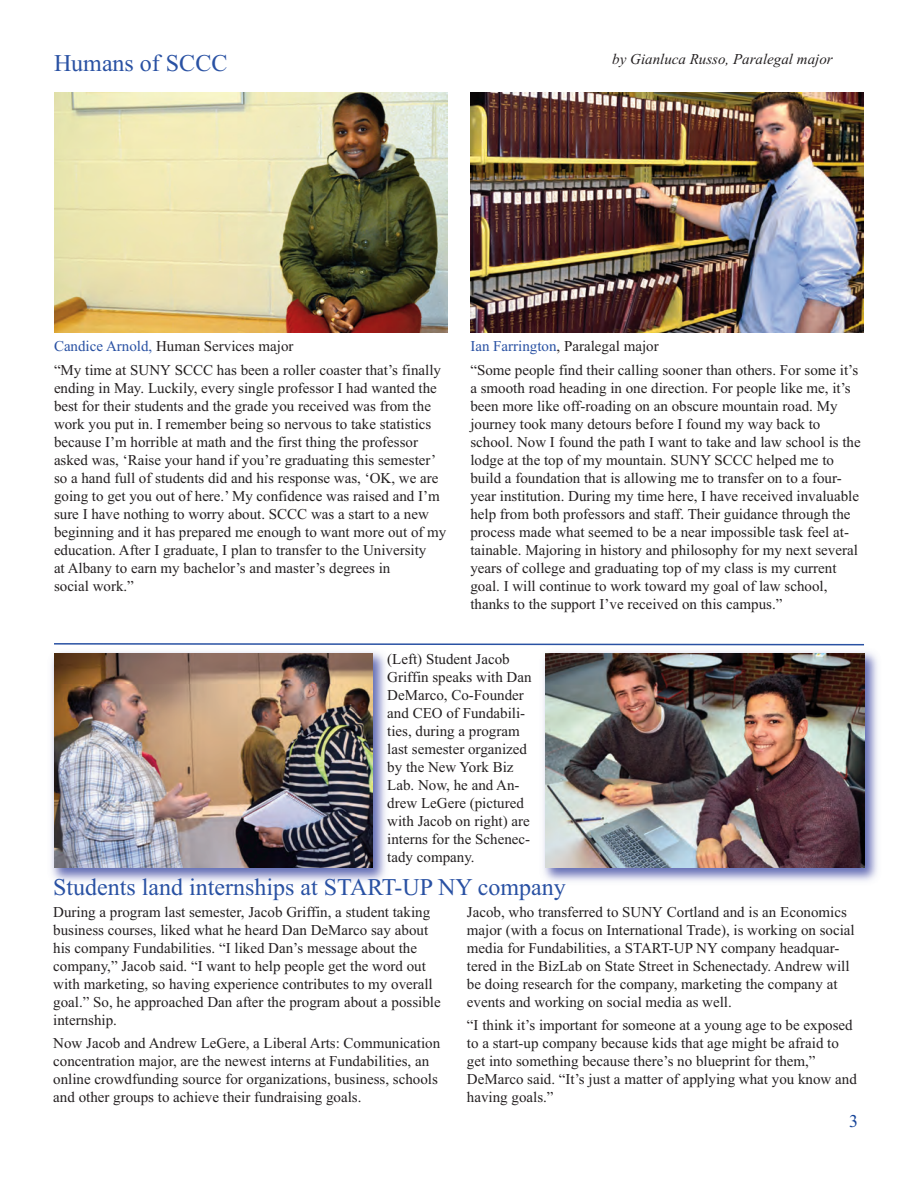
<style>
.page{position:relative;width:918px;height:1188px;background:#fff}
.page>*{position:absolute;margin:0;border:0;box-sizing:border-box;transform-origin:0 0}
.t1{font:24px "Times New Roman";color:#2951a3}
.t2{font:18px "Times New Roman";color:#154398}
.t3{font:15px/18px "Times New Roman";color:#231f20}
.t4{font:italic 15px "Times New Roman";color:#231f20}
.s1{color:#2951a3}
</style>
<div class="page">
<img style="left:543px;top:651px;width:335px;height:230px">
<img style="left:546px;top:654px;width:318px;height:214px">
<img style="left:51px;top:652px;width:335px;height:230px">
<img style="left:54px;top:654px;width:318px;height:214px">
<img style="left:54px;top:92px;width:394px;height:240px">
<img style="left:470px;top:92px;width:394px;height:240px">
<svg style="left:54px;top:643px;width:810px;height:3px"></svg>
<h1 class="t1" style="left:54px;top:48px;width:175px">Humans of SCCC</h1>
<p class="t4" style="left:612px;top:50px;width:222px">by Gianluca Russo, Paralegal major</p>
<p class="t3" style="left:54px;top:333px;width:389px;line-height:24.5px"><span class="s1">Candice Arnold,</span> Human Services major<br>“My time at SUNY SCCC has been a roller coaster that’s finally</p>
<p class="t3" style="left:54px;top:379px;width:394px">ending in May. Luckily, every single professor I had wanted the best for their students and the grade you received was from the work you put in. I remember being so nervous to take statistics because I’m horrible at math and the first thing the professor asked was, ‘Raise your hand if you’re graduating this semester’ so a hand full of students did and his response was, ‘OK, we are going to get you out of here.’ My confidence was raised and I’m sure I have nothing to worry about. SCCC was a start to a new beginning and it has prepared me enough to want more out of my education. After I graduate, I plan to transfer to the University<br>at Albany to earn my bachelor’s and master’s degrees in<br>social work.”</p>
<p class="t3" style="left:470px;top:333px;width:389px;line-height:24.5px"><span class="s1">Ian Farrington</span>, Paralegal major<br>“Some people find their calling sooner than others. For some it’s</p>
<p class="t3" style="left:470px;top:379px;width:392px">a smooth road heading in one direction. For people like me, it’s been more like off-roading on an obscure mountain road. My journey took many detours before I found my way back to school. Now I found the path I want to take and law school is the lodge at the top of my mountain. SUNY SCCC helped me to build a foundation that is allowing me to transfer on to a four&shy;year institution. During my time here, I have received invaluable help from both professors and staff. Their guidance through the process made what seemed to be a near impossible task feel at&shy;tainable. Majoring in history and philosophy for my next several years of college and graduating top of my class is my current goal. I will continue to work toward my goal of law school, thanks to the support I’ve received on this campus.”</p>
<p class="t3" style="left:387px;top:650px;width:146px">(Left) Student Jacob<br>Griffin speaks with Dan<br>DeMarco, Co-Founder and CEO of Fundabili&shy;ties, during a program last semester organized by the New York Biz<br>Lab. Now, he and An&shy;drew LeGere (pictured with Jacob on right) are interns for the Schenec&shy;tady company.</p>
<h1 class="t1" style="left:53px;top:873px;width:514px">Students land internships at START-UP NY company</h1>
<p class="t3" style="left:53px;top:903px;width:389px">During a program last semester, Jacob Griffin, a student taking business courses, liked what he heard Dan DeMarco say about his company Fundabilities. “I liked Dan’s message about the company,” Jacob said. “I want to help people get the word out with marketing, so having experience contributes to my overall goal.” So, he approached Dan after the program about a possible internship.</p>
<p class="t3" style="left:53px;top:1034px;width:389px">Now Jacob and Andrew LeGere, a Liberal Arts: Communication concentration major, are the newest interns at Fundabilities, an online crowdfunding source for organizations, business, schools and other groups to achieve their fundraising goals.</p>
<p class="t3" style="left:467px;top:903px;width:389px">Jacob, who transferred to SUNY Cortland and is an Economics major (with a focus on International Trade), is working on social media for Fundabilities, a START-UP NY company headquar&shy;tered in the BizLab on State Street in Schenectady. Andrew will be doing research for the company, marketing the company at events and working on social media as well.</p>
<p class="t3" style="left:467px;top:1016px;width:391px">“I think it’s important for someone at a young age to be exposed to a start-up company because kids that age might be afraid to get into something because there’s no blueprint for them,” DeMarco said. “It’s just a matter of applying what you know and having goals.”</p>
<p class="t2" style="left:849px;top:1110px;width:10px">3</p>
</div>
